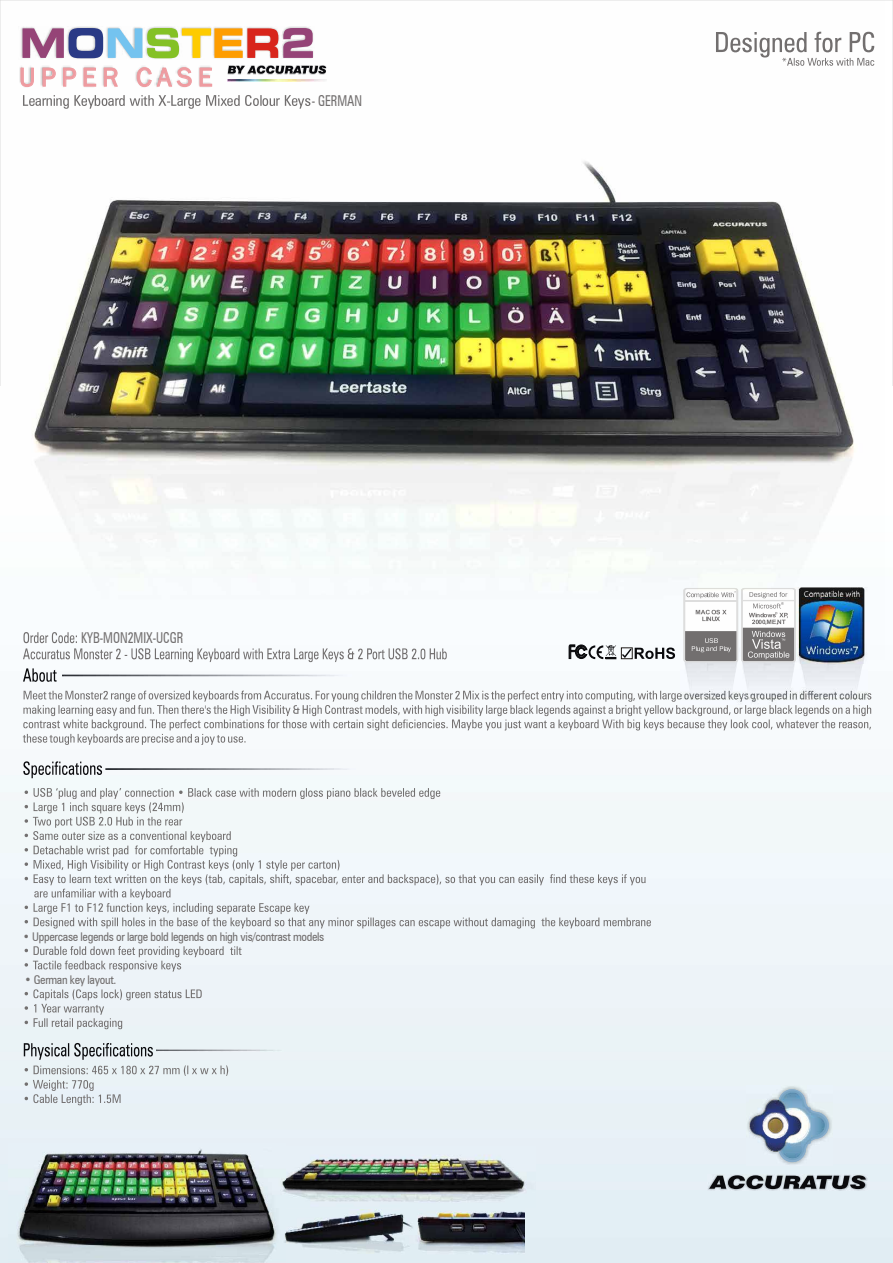
<style>
.page{position:relative;width:893px;height:1263px;background:#fff}
.page>*{position:absolute;margin:0;border:0;box-sizing:border-box;transform-origin:0 0}
.t1{font:27px "Franklin Gothic";letter-spacing:.2em;color:#f09ca1}
.t2{font:condensed 15px "Zurich BT";color:#737070;scale:.82 1}
.t3{font:condensed 12px "Zurich BT";letter-spacing:-.025em;color:#737070}
</style>
<div class="page">
<img style="left:0;top:662px;width:893px;height:601px">
<img style="left:746px;top:1086px;width:86px;height:80px">
<svg style="left:750px;top:1089px;width:79px;height:73px;background:#a6b7c9"></svg>
<img style="left:708px;top:1174px;width:159px;height:16px">
<svg style="left:709px;top:1175px;width:157px;height:14px;background:#64686c"></svg>
<svg style="left:25px;top:788px;width:626px;height:140px"></svg>
<svg style="left:25px;top:946px;width:217px;height:25px"></svg>
<svg style="left:25px;top:989px;width:177px;height:40px;background:#dce1e5"></svg>
<img style="left:228px;top:1050px;width:56px;height:1px">
<svg style="left:24px;top:1043px;width:204px;height:62px;background:#d7dee2"></svg>
<img style="left:106px;top:768px;width:249px;height:2px">
<svg style="left:23px;top:761px;width:79px;height:17px"></svg>
<svg style="left:23px;top:691px;width:848px;height:54px"></svg>
<img style="left:63px;top:675px;width:288px;height:1px">
<svg style="left:23px;top:668px;width:34px;height:14px"></svg>
<img style="left:799px;top:663px;width:69px;height:41px">
<img style="left:741px;top:662px;width:58px;height:42px">
<img style="left:680px;top:662px;width:61px;height:42px">
<img style="left:794px;top:660px;width:75px;height:3px">
<svg style="left:683px;top:660px;width:113px;height:2px"></svg>
<img style="left:8px;top:1257px;width:277px;height:6px">
<img style="left:285px;top:1203px;width:251px;height:4px">
<img style="left:285px;top:1146px;width:251px;height:57px">
<img style="left:401px;top:1259px;width:123px;height:2px">
<img style="left:285px;top:1246px;width:116px;height:7px">
<img style="left:401px;top:1194px;width:123px;height:65px">
<img style="left:285px;top:1210px;width:138px;height:36px">
<img style="left:8px;top:1143px;width:277px;height:114px">
<img style="left:0;top:0;width:885px;height:660px">
<h1 class="t1" style="left:19px;top:60px;width:195px">UPPER CASE</h1>
<p class="t2" style="left:312px;top:92px;width:63px">- GERMAN</p>
<p class="t2" style="left:81px;top:628px;width:126px">KYB-MON2MIX-UCGR</p>
<p class="t3" style="left:23px;top:930px;width:303px">• Uppercase legends or large bold legends on high vis/contrast models</p>
<p class="t3" style="left:24px;top:972px;width:94px">• German key layout.</p>
</div>
